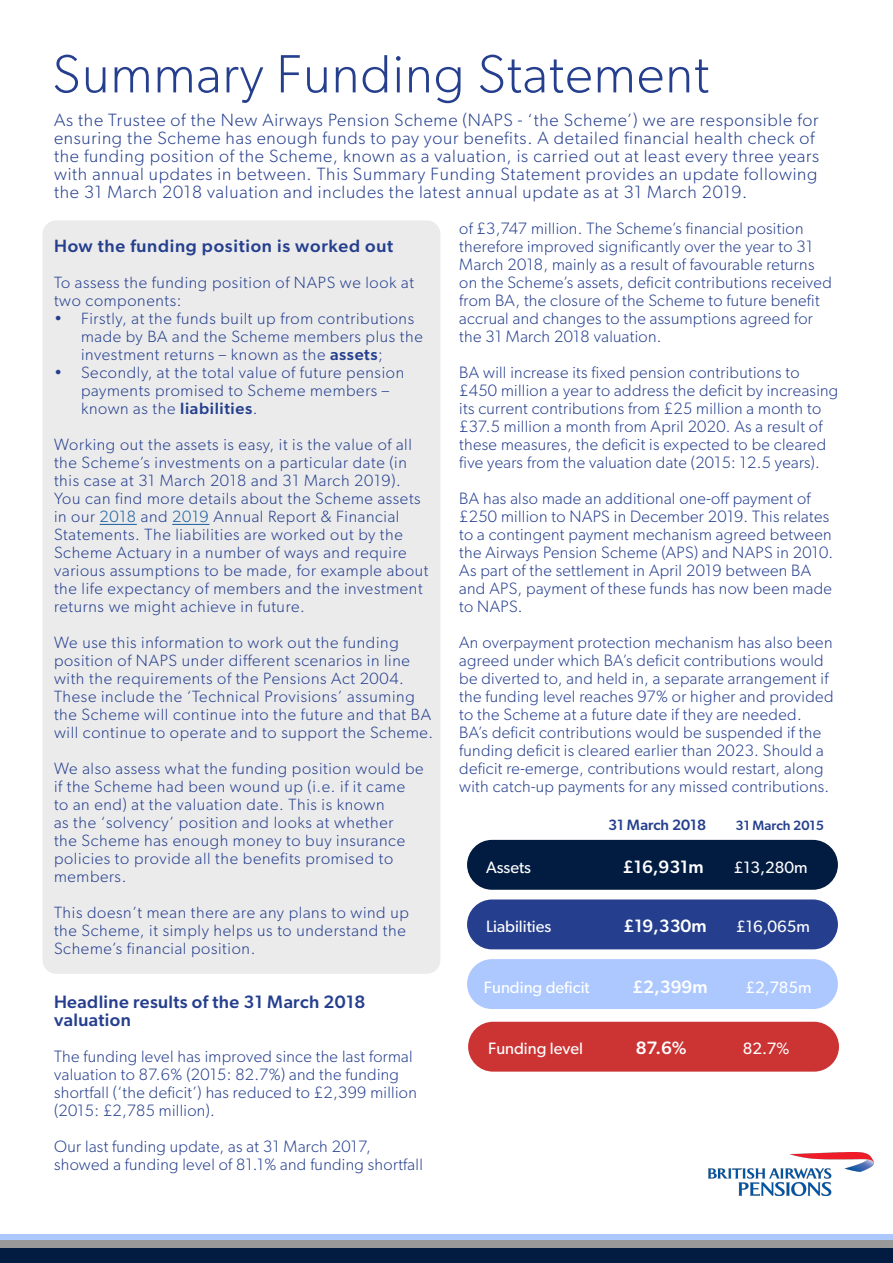
<style>
.page{position:relative;width:893px;height:1263px;background:#fff}
.page>*{position:absolute;margin:0;border:0;box-sizing:border-box;transform-origin:0 0}
.t1{font:300 54px "Gibson";letter-spacing:.02em;color:#253f8e}
.t2{font:500 18px/18px "Gibson";letter-spacing:.02em;color:#253f8e}
.t3{font:500 18px "Gibson";color:#fff}
.t4{font:300 17.85px/18px "Gibson";letter-spacing:.04em;color:#253f8e}
.t5{font:500 17.85px "Gibson";letter-spacing:.04em;color:#253f8e}
.t6{font:300 16.5px/18px "Gibson";letter-spacing:.02em;color:#253f8e}
.t7{font:16.5px "Gibson";color:#fff}
.t8{font:300 16.35px/18px "Gibson";letter-spacing:.04em;color:#253f8e}
.t9{font:500 15px "Gibson";color:#253f8e}
.t10{font:500 13.5px "Gibson";color:#253f8e}
.s1{font-weight:500}
.s2{color:#175d9e}
</style>
<div class="page">
<img style="left:708px;top:1152px;width:166px;height:43px">
<div style="left:43px;top:220px;width:397px;height:754px;background:#ebebeb;border-radius:14px"></div>
<hr style="left:100px;top:524px;width:37px;height:1px;background:#175d9e">
<hr style="left:172px;top:524px;width:37px;height:1px;background:#175d9e">
<svg style="left:0;top:1234px;width:893px;height:7px;background:#a9c1f0"></svg>
<div style="left:0;top:1241px;width:893px;height:17px;background:#999"></div>
<div style="left:0;top:1248px;width:893px;height:15px;background:#021b41"></div>
<div style="left:467px;top:840px;width:371px;height:50px;background:#021b41;border-radius:25px"></div>
<div style="left:467px;top:899px;width:371px;height:50px;background:#253f8e;border-radius:25px"></div>
<div style="left:467px;top:959px;width:371px;height:50px;background:#acc8ff;border-radius:25px"></div>
<div style="left:468px;top:1022px;width:371px;height:49px;background:#c33;border-radius:25px"></div>
<p class="t1" style="left:52px;top:41px;width:658px">Summary Funding Statement</p>
<p class="t4" style="left:54px;top:111px;width:767px">As the Trustee of the New Airways Pension Scheme (NAPS - ‘the Scheme’) we are responsible for ensuring the Scheme has enough funds to pay your benefits. A detailed financial health check of the funding position of the Scheme, known as a valuation, is carried out at least every three years with annual updates in between. This Summary Funding Statement provides an update following the 31 March 2018 valuation and includes the latest annual update as at 31 March 2019.</p>
<p class="t5" style="left:54px;top:235px;width:341px">How the funding position is worked out</p>
<p class="t8" style="left:54px;top:273px;width:362px">To assess the funding position of NAPS we look at two components:</p>
<p class="t8" style="left:81px;top:309px;width:343px;text-indent:-27px">• Firstly, at the funds built up from contributions made by BA and the Scheme members plus the investment returns – known as the <span class="s1">assets</span>;</p>
<p class="t8" style="left:81px;top:363px;width:325px;text-indent:-27px">• Secondly, at the total value of future pension payments promised to Scheme members – known as the <span class="s1">liabilities</span>.</p>
<p class="t8" style="left:54px;top:435px;width:376px">Working out the assets is easy, it is the value of all the Scheme’s investments on a particular date (in this case at 31 March 2018 and 31 March 2019).<br>You can find more details about the Scheme assets in our <span class="s2">2018</span> and <span class="s2">2019</span> Annual Report &amp; Financial Statements. The liabilities are worked out by the Scheme Actuary in a number of ways and require various assumptions to be made, for example about the life expectancy of members and the investment returns we might achieve in future.</p>
<p class="t8" style="left:54px;top:633px;width:381px">We use this information to work out the funding position of NAPS under different scenarios in line with the requirements of the Pensions Act 2004.<br>These include the ‘Technical Provisions’ assuming the Scheme will continue into the future and that BA will continue to operate and to support the Scheme.</p>
<p class="t8" style="left:54px;top:759px;width:371px">We also assess what the funding position would be if the Scheme had been wound up (i.e. if it came<br>to an end) at the valuation date. This is known<br>as the ‘solvency’ position and looks at whether<br>the Scheme has enough money to buy insurance policies to provide all the benefits promised to members.</p>
<p class="t8" style="left:54px;top:903px;width:356px">This doesn’t mean there are any plans to wind up the Scheme, it simply helps us to understand the</p>
<p class="t8" style="left:54px;top:939px;width:203px">Scheme’s financial position.</p>
<p class="t2" style="left:54px;top:992px;width:313px">Headline results of the 31 March 2018 valuation</p>
<p class="t6" style="left:54px;top:1047px;width:364px">The funding level has improved since the last formal valuation to 87.6% (2015: 82.7%) and the funding shortfall (‘the deficit’) has reduced to £2,399 million (2015: £2,785 million).</p>
<p class="t6" style="left:54px;top:1137px;width:370px">Our last funding update, as at 31 March 2017, showed a funding level of 81.1% and funding shortfall</p>
<p class="t6" style="left:459px;top:219px;width:374px">of £3,747 million. The Scheme’s financial position therefore improved significantly over the year to 31<br>March 2018, mainly as a result of favourable returns on the Scheme’s assets, deficit contributions received from BA, the closure of the Scheme to future benefit accrual and changes to the assumptions agreed for the 31 March 2018 valuation.</p>
<p class="t6" style="left:459px;top:363px;width:381px">BA will increase its fixed pension contributions to £450 million a year to address the deficit by increasing its current contributions from £25 million a month to £37.5 million a month from April 2020. As a result of these measures, the deficit is expected to be cleared five years from the valuation date (2015: 12.5 years).</p>
<p class="t6" style="left:459px;top:489px;width:375px">BA has also made an additional one-off payment of £250 million to NAPS in December 2019. This relates to a contingent payment mechanism agreed between the Airways Pension Scheme (APS) and NAPS in 2010.<br>As part of the settlement in April 2019 between BA and APS, payment of these funds has now been made to NAPS.</p>
<p class="t6" style="left:459px;top:633px;width:376px">An overpayment protection mechanism has also been agreed under which BA’s deficit contributions would be diverted to, and held in, a separate arrangement if the funding level reaches 97% or higher and provided to the Scheme at a future date if they are needed.<br>BA’s deficit contributions would be suspended if the funding deficit is cleared earlier than 2023. Should a deficit re-emerge, contributions would restart, along with catch-up payments for any missed contributions.</p>
<p class="t9" style="left:608px;top:815px;width:100px">31 March 2018</p>
<p class="t10" style="left:735px;top:817px;width:90px">31 March 2015</p>
<p class="t7" style="left:486px;top:858px;width:47px">Assets</p>
<p class="t3" style="left:623px;top:856px;width:82px">£16,931m</p>
<p class="t7" style="left:734px;top:858px;width:75px">£13,280m</p>
<p class="t7" style="left:486px;top:916px;width:67px">Liabilities</p>
<p class="t3" style="left:623px;top:915px;width:85px">£19,330m</p>
<p class="t7" style="left:736px;top:916px;width:75px">£16,065m</p>
<p class="t7" style="left:484px;top:977px;width:107px">Funding deficit</p>
<p class="t3" style="left:632px;top:976px;width:77px">£2,399m</p>
<p class="t7" style="left:746px;top:977px;width:68px">£2,785m</p>
<p class="t7" style="left:488px;top:1038px;width:96px">Funding level</p>
<p class="t3" style="left:636px;top:1037px;width:52px">87.6%</p>
<p class="t7" style="left:743px;top:1038px;width:48px">82.7%</p>
</div>
